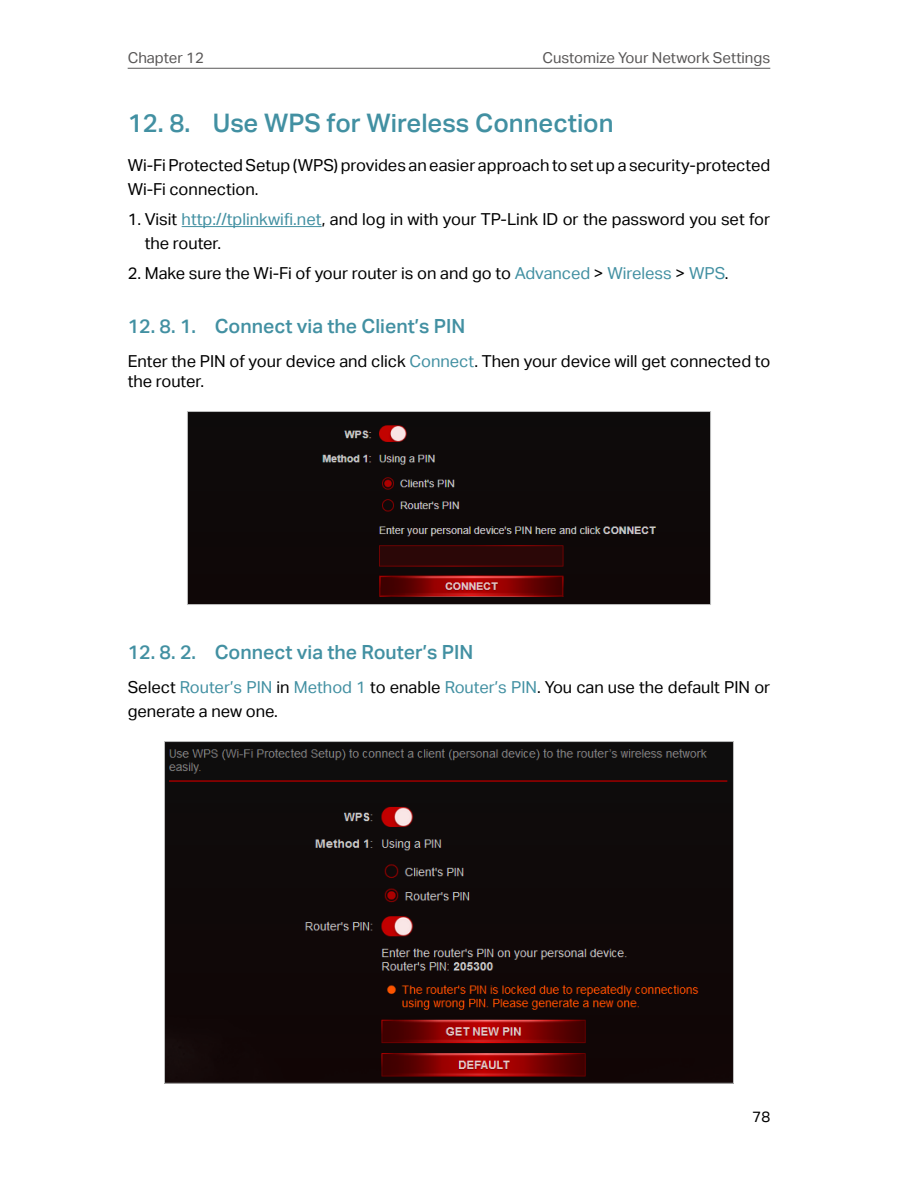
<style>
.page{position:relative;width:898px;height:1187px;background:#fff}
.page>*{position:absolute;margin:0;border:0;box-sizing:border-box;transform-origin:0 0}
.t1{font:25.5px "TP Link Aktiv Medium";color:#4290a2}
.t2{font:19.5px "TP Link Aktiv Medium";color:#4290a2}
.正文{font:16.5px/24px "TP Link Aktiv Regular";color:#000}
.t3{font:15px "TP Link Aktiv Regular";color:#595757}
.t4{font:15px "TP Link Aktiv Regular";color:#000}
.s1{color:#4290a2}
</style>
<div class="page">
<hr style="left:128px;top:68px;width:642px;height:1px;background:#595757">
<hr style="left:181px;top:226px;width:140px;height:1px;background:#4290a2">
<img style="left:189px;top:413px;width:519px;height:189px">
<div style="left:187px;top:411px;width:523px;height:193px;border:1px solid #bfc0c0"></div>
<img style="left:166px;top:743px;width:565px;height:338px">
<p class="t3" style="left:128px;top:49px;width:78px">Chapter 12</p>
<p class="t3" style="left:542px;top:49px;width:229px">Customize Your Network Settings</p>
<p class="t1" style="left:128px;top:109px;width:487px">12. 8. Use WPS for Wireless Connection</p>
<p class="正文" style="left:128px;top:153px;width:643px">Wi-Fi Protected Setup (WPS) provides an easier approach to set up a security-protected<br>Wi-Fi connection.</p>
<p class="正文" style="left:145px;top:207px;width:627px;text-indent:-17px">1. Visit <span class="s1">http://tplinkwifi.net</span>, and log in with your TP-Link ID or the password you set for the router.</p>
<p class="正文" style="left:128px;top:261px;width:602px">2. Make sure the Wi-Fi of your router is on and go to <span class="s1">Advanced</span> &gt; <span class="s1">Wireless</span> &gt; <span class="s1">WPS</span>.</p>
<p class="t2" style="left:128px;top:314px;width:339px">12. 8. 1. Connect via the Client’s PIN</p>
<p class="正文" style="left:128px;top:351px;width:644px;line-height:19.8px">Enter the PIN of your device and click <span class="s1">Connect</span>. Then your device will get connected to the router.</p>
<p class="t2" style="left:128px;top:640px;width:347px">12. 8. 2. Connect via the Router’s PIN</p>
<p class="正文" style="left:128px;top:675px;width:644px">Select <span class="s1">Router’s PIN</span> in <span class="s1">Method 1</span> to enable <span class="s1">Router’s PIN</span>. You can use the default PIN or generate a new one.</p>
<p class="t4" style="left:752px;top:1107px;width:19px">78</p>
</div>
